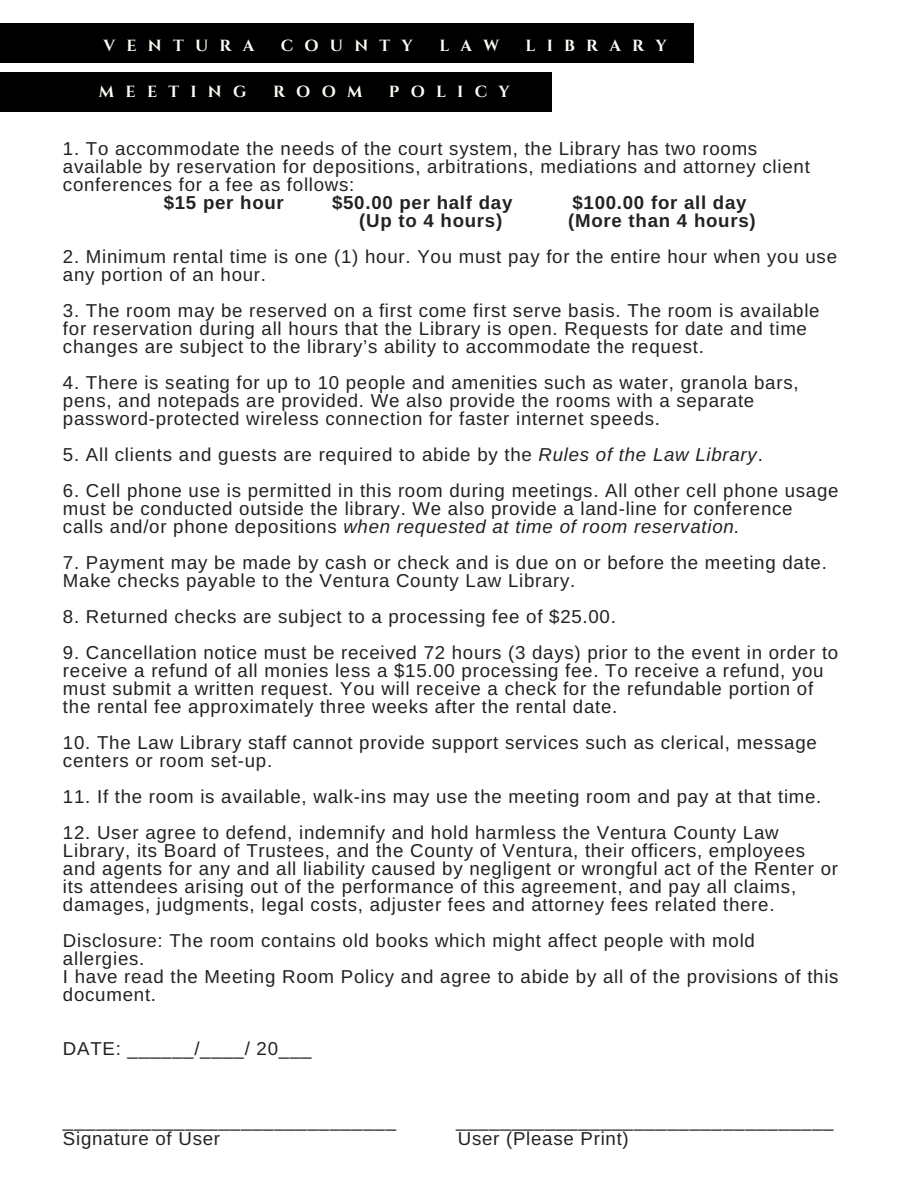
<style>
.page{position:relative;width:918px;height:1188px;background:#fff}
.page>*{position:absolute;margin:0;border:0;box-sizing:border-box;transform-origin:0 0}
.t1{font:18.75px/18px "Arimo";letter-spacing:.04em;color:#222}
.t2{font:700 18.75px "Arimo";letter-spacing:.04em;color:#222}
.t3{font:700 16.05px "Cinzel";letter-spacing:.7em;color:#fdfdf6}
.s1{font-style:italic}
</style>
<div class="page">
<div style="left:0;top:24px;width:694px;height:39px;background:#000"></div>
<div style="left:0;top:72px;width:552px;height:39px;background:#000"></div>
<p class="t3" style="left:103px;top:35px;width:152px">VENTURA</p>
<p class="t3" style="left:281px;top:35px;width:134px">COUNTY</p>
<p class="t3" style="left:439px;top:35px;width:61px">LAW</p>
<p class="t3" style="left:526px;top:35px;width:143px">LIBRARY</p>
<p class="t3" style="left:99px;top:81px;width:149px">MEETING</p>
<p class="t3" style="left:273px;top:81px;width:91px">ROOM</p>
<p class="t3" style="left:389px;top:81px;width:122px">POLICY</p>
<p class="t1" style="left:63px;top:139px;width:748px">1. To accommodate the needs of the court system, the Library has two rooms available by reservation for depositions, arbitrations, mediations and attorney client conferences for a fee as follows:</p>
<p class="t2" style="left:164px;top:192px;width:122px">$15 per hour</p>
<p class="t2" style="left:332px;top:192px;width:182px">$50.00 per half day</p>
<p class="t2" style="left:572px;top:192px;width:176px">$100.00 for all day</p>
<p class="t2" style="left:359px;top:210px;width:145px">(Up to 4 hours)</p>
<p class="t2" style="left:568px;top:210px;width:189px">(More than 4 hours)</p>
<p class="t1" style="left:63px;top:247px;width:776px">2. Minimum rental time is one (1) hour. You must pay for the entire hour when you use any portion of an hour.</p>
<p class="t1" style="left:63px;top:301px;width:758px">3. The room may be reserved on a first come first serve basis. The room is available for reservation during all hours that the Library is open. Requests for date and time changes are subject to the library’s ability to accommodate the request.</p>
<p class="t1" style="left:63px;top:373px;width:737px">4. There is seating for up to 10 people and amenities such as water, granola bars, pens, and notepads are provided. We also provide the rooms with a separate password-protected wireless connection for faster internet speeds.</p>
<p class="t1" style="left:63px;top:445px;width:701px">5. All clients and guests are required to abide by the <span class="s1">Rules of the Law Library</span>.</p>
<p class="t1" style="left:63px;top:481px;width:777px">6. Cell phone use is permitted in this room during meetings. All other cell phone usage must be conducted outside the library. We also provide a land-line for conference<br>calls and/or phone depositions <span class="s1">when requested at time of room reservation.</span></p>
<p class="t1" style="left:63px;top:553px;width:765px">7. Payment may be made by cash or check and is due on or before the meeting date.<br>Make checks payable to the Ventura County Law Library.</p>
<p class="t1" style="left:63px;top:607px;width:554px">8. Returned checks are subject to a processing fee of $25.00.</p>
<p class="t1" style="left:63px;top:643px;width:777px">9. Cancellation notice must be received 72 hours (3 days) prior to the event in order to receive a refund of all monies less a $15.00 processing fee. To receive a refund, you must submit a written request. You will receive a check for the refundable portion of the rental fee approximately three weeks after the rental date.</p>
<p class="t1" style="left:63px;top:733px;width:755px">10. The Law Library staff cannot provide support services such as clerical, message centers or room set-up.</p>
<p class="t1" style="left:63px;top:787px;width:760px">11. If the room is available, walk-ins may use the meeting room and pay at that time.</p>
<p class="t1" style="left:63px;top:823px;width:777px">12. User agree to defend, indemnify and hold harmless the Ventura County Law Library, its Board of Trustees, and the County of Ventura, their officers, employees and agents for any and all liability caused by negligent or wrongful act of the Renter or its attendees arising out of the performance of this agreement, and pay all claims, damages, judgments, legal costs, adjuster fees and attorney fees related there.</p>
<p class="t1" style="left:63px;top:931px;width:777px">Disclosure: The room contains old books which might affect people with mold allergies.<br>I have read the Meeting Room Policy and agree to abide by all of the provisions of this document.</p>
<p class="t1" style="left:63px;top:1039px;width:250px">DATE: ______/____/ 20___</p>
<p class="t1" style="left:63px;top:1111px;width:335px">______________________________</p>
<p class="t1" style="left:456px;top:1111px;width:379px">__________________________________</p>
<p class="t1" style="left:63px;top:1129px;width:159px">Signature of User</p>
<p class="t1" style="left:458px;top:1129px;width:173px">User (Please Print)</p>
</div>
